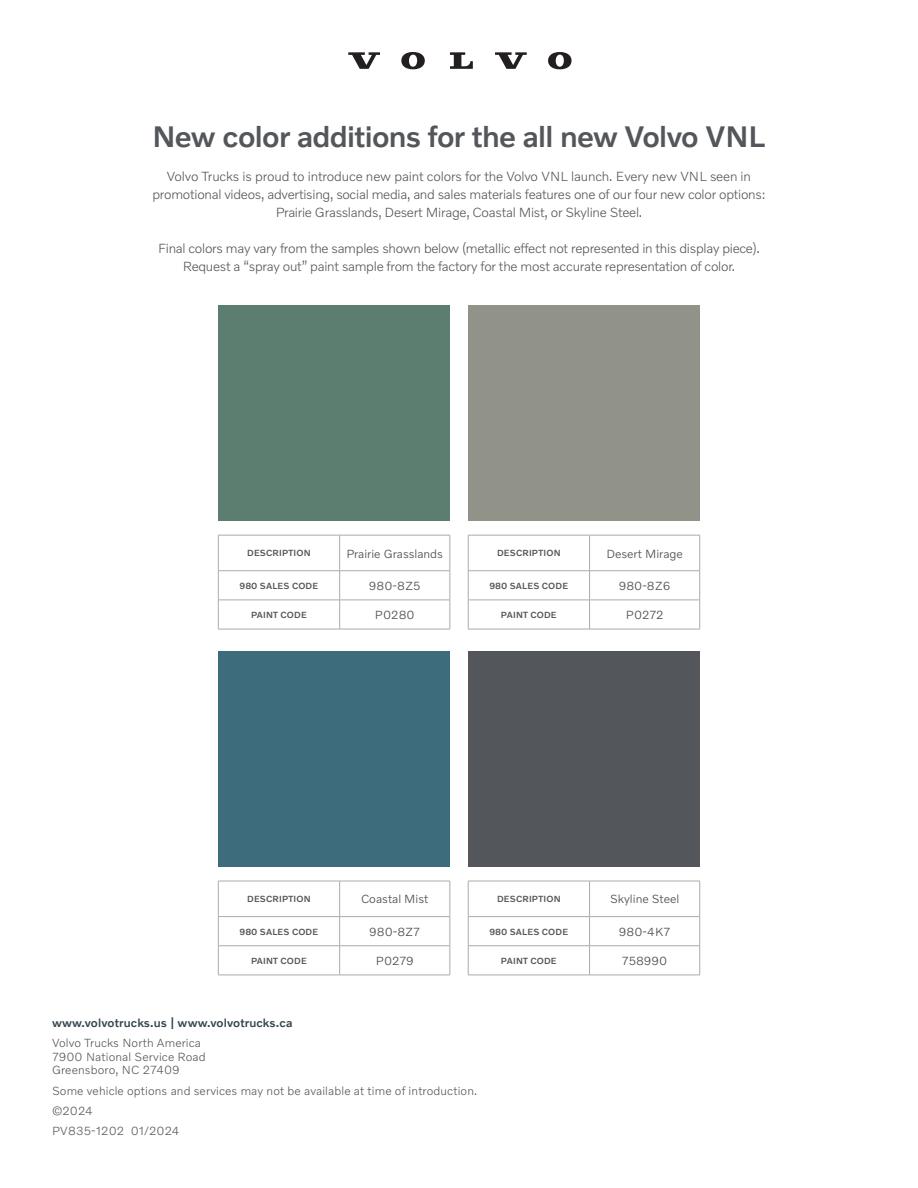
<style>
.page{position:relative;width:918px;height:1188px;background:#fff}
.page>*{position:absolute;margin:0;border:0;box-sizing:border-box;transform-origin:0 0}
.t1{font:500 30px "Volvo Novum";letter-spacing:-.025em;color:#53565a}
.t2{font:300 13.5px/18px "Volvo Novum";letter-spacing:-.02em;color:#53565a;text-align:center}
.t3{font:300 12px/13.5px "Volvo Novum";letter-spacing:.01em;color:#53565a}
.t4{font:300 12px "Volvo Novum";color:#53565a}
.t5{font:500 12px "Volvo Novum";letter-spacing:.01em;color:#36454d}
.t6{font:500 9px "Volvo Novum";letter-spacing:.02em;color:#53565a}
</style>
<div class="page">
<svg style="left:348px;top:52px;width:32px;height:17px"></svg>
<svg style="left:450px;top:52px;width:23px;height:17px"></svg>
<svg style="left:401px;top:52px;width:24px;height:17px"></svg>
<svg style="left:495px;top:52px;width:32px;height:17px"></svg>
<svg style="left:548px;top:52px;width:24px;height:17px"></svg>
<hr style="left:218px;top:535px;width:122px;height:1px;background:#a9abad">
<hr style="left:218px;top:535px;width:1px;height:36px;background:#a9abad">
<hr style="left:340px;top:535px;width:110px;height:1px;background:#a9abad">
<hr style="left:339px;top:535px;width:1px;height:36px;background:#a9abad">
<hr style="left:450px;top:535px;width:1px;height:36px;background:#a9abad">
<svg style="left:218px;top:571px;width:1px;height:58px"></svg>
<svg style="left:339px;top:571px;width:1px;height:58px"></svg>
<svg style="left:450px;top:571px;width:1px;height:58px"></svg>
<hr style="left:218px;top:629px;width:122px;height:1px;background:#a9abad">
<hr style="left:340px;top:629px;width:110px;height:1px;background:#a9abad">
<hr style="left:218px;top:570px;width:122px;height:1px;background:#a9abad">
<hr style="left:340px;top:570px;width:110px;height:1px;background:#a9abad">
<hr style="left:218px;top:600px;width:122px;height:1px;background:#a9abad">
<hr style="left:340px;top:600px;width:110px;height:1px;background:#a9abad">
<hr style="left:468px;top:535px;width:122px;height:1px;background:#a9abad">
<hr style="left:468px;top:535px;width:1px;height:36px;background:#a9abad">
<hr style="left:590px;top:535px;width:110px;height:1px;background:#a9abad">
<hr style="left:589px;top:535px;width:1px;height:36px;background:#a9abad">
<hr style="left:699px;top:535px;width:1px;height:36px;background:#a9abad">
<svg style="left:468px;top:571px;width:1px;height:58px"></svg>
<svg style="left:589px;top:571px;width:1px;height:58px"></svg>
<svg style="left:699px;top:571px;width:1px;height:58px"></svg>
<hr style="left:468px;top:629px;width:122px;height:1px;background:#a9abad">
<hr style="left:590px;top:629px;width:110px;height:1px;background:#a9abad">
<hr style="left:468px;top:570px;width:122px;height:1px;background:#a9abad">
<hr style="left:590px;top:570px;width:110px;height:1px;background:#a9abad">
<hr style="left:468px;top:600px;width:122px;height:1px;background:#a9abad">
<hr style="left:590px;top:600px;width:110px;height:1px;background:#a9abad">
<hr style="left:218px;top:881px;width:122px;height:1px;background:#a9abad">
<hr style="left:218px;top:881px;width:1px;height:35px;background:#a9abad">
<hr style="left:340px;top:881px;width:110px;height:1px;background:#a9abad">
<hr style="left:450px;top:881px;width:1px;height:35px;background:#a9abad">
<hr style="left:218px;top:916px;width:122px;height:1px;background:#a9abad">
<hr style="left:340px;top:916px;width:110px;height:1px;background:#a9abad">
<hr style="left:218px;top:946px;width:122px;height:1px;background:#a9abad">
<svg style="left:218px;top:917px;width:1px;height:58px"></svg>
<hr style="left:340px;top:946px;width:110px;height:1px;background:#a9abad">
<svg style="left:450px;top:917px;width:1px;height:58px"></svg>
<hr style="left:218px;top:975px;width:122px;height:1px;background:#a9abad">
<hr style="left:340px;top:975px;width:110px;height:1px;background:#a9abad">
<hr style="left:339px;top:881px;width:1px;height:35px;background:#a9abad">
<svg style="left:339px;top:917px;width:1px;height:58px"></svg>
<div style="left:218px;top:305px;width:232px;height:216px;background:#5c7e70"></div>
<div style="left:468px;top:305px;width:232px;height:216px;background:#919389"></div>
<div style="left:218px;top:651px;width:232px;height:216px;background:#3d6c7d"></div>
<hr style="left:468px;top:881px;width:122px;height:1px;background:#a9abad">
<hr style="left:468px;top:881px;width:1px;height:35px;background:#a9abad">
<hr style="left:590px;top:881px;width:110px;height:1px;background:#a9abad">
<hr style="left:699px;top:881px;width:1px;height:35px;background:#a9abad">
<hr style="left:468px;top:916px;width:122px;height:1px;background:#a9abad">
<hr style="left:590px;top:916px;width:110px;height:1px;background:#a9abad">
<hr style="left:468px;top:946px;width:122px;height:1px;background:#a9abad">
<svg style="left:468px;top:917px;width:1px;height:58px"></svg>
<hr style="left:590px;top:946px;width:110px;height:1px;background:#a9abad">
<svg style="left:699px;top:917px;width:1px;height:58px"></svg>
<hr style="left:468px;top:975px;width:122px;height:1px;background:#a9abad">
<hr style="left:590px;top:975px;width:110px;height:1px;background:#a9abad">
<hr style="left:589px;top:881px;width:1px;height:35px;background:#a9abad">
<svg style="left:589px;top:917px;width:1px;height:58px"></svg>
<div style="left:468px;top:651px;width:232px;height:216px;background:#53565a"></div>
<h1 class="t1" style="left:152px;top:117px;width:615px">New color additions for the all new Volvo VNL</h1>
<p class="t2" style="left:152px;top:167px;width:615px">Volvo Trucks is proud to introduce new paint colors for the Volvo VNL launch. Every new VNL seen in promotional videos, advertising, social media, and sales materials features one of our four new color options:<br>Prairie Grasslands, Desert Mirage, Coastal Mist, or Skyline Steel.</p>
<p class="t2" style="left:158px;top:239px;width:603px">Final colors may vary from the samples shown below (metallic effect not represented in this display piece).<br>Request a “spray out” paint sample from the factory for the most accurate representation of color.</p>
<p class="t6" style="left:247px;top:548px;width:65px">DESCRIPTION</p>
<p class="t4" style="left:346px;top:546px;width:98px">Prairie Grasslands</p>
<p class="t6" style="left:240px;top:580px;width:80px">980 SALES CODE</p>
<p class="t4" style="left:369px;top:578px;width:53px">980-8Z5</p>
<p class="t6" style="left:251px;top:609px;width:57px">PAINT CODE</p>
<p class="t4" style="left:375px;top:607px;width:41px">P0280</p>
<p class="t6" style="left:497px;top:548px;width:65px">DESCRIPTION</p>
<p class="t4" style="left:606px;top:546px;width:78px">Desert Mirage</p>
<p class="t6" style="left:489px;top:580px;width:80px">980 SALES CODE</p>
<p class="t4" style="left:619px;top:578px;width:53px">980-8Z6</p>
<p class="t6" style="left:501px;top:609px;width:57px">PAINT CODE</p>
<p class="t4" style="left:626px;top:607px;width:39px">P0272</p>
<p class="t6" style="left:247px;top:894px;width:65px">DESCRIPTION</p>
<p class="t4" style="left:361px;top:892px;width:69px">Coastal Mist</p>
<p class="t6" style="left:240px;top:926px;width:80px">980 SALES CODE</p>
<p class="t4" style="left:369px;top:924px;width:53px">980-8Z7</p>
<p class="t6" style="left:251px;top:955px;width:57px">PAINT CODE</p>
<p class="t4" style="left:376px;top:953px;width:39px">P0279</p>
<p class="t6" style="left:497px;top:894px;width:65px">DESCRIPTION</p>
<p class="t4" style="left:610px;top:892px;width:71px">Skyline Steel</p>
<p class="t6" style="left:489px;top:926px;width:80px">980 SALES CODE</p>
<p class="t4" style="left:619px;top:924px;width:53px">980-4K7</p>
<p class="t6" style="left:501px;top:955px;width:57px">PAINT CODE</p>
<p class="t4" style="left:622px;top:953px;width:47px">758990</p>
<p class="t5" style="left:52px;top:1015px;width:242px">www.volvotrucks.us | www.volvotrucks.ca</p>
<p class="t3" style="left:52px;top:1036px;width:155px">Volvo Trucks North America<br>7900 National Service Road<br>Greensboro, NC 27409</p>
<p class="t3" style="left:52px;top:1080px;width:427px;line-height:20.2px">Some vehicle options and services may not be available at time of introduction. ©2024<br>PV835-1202 01/2024</p>
</div>
